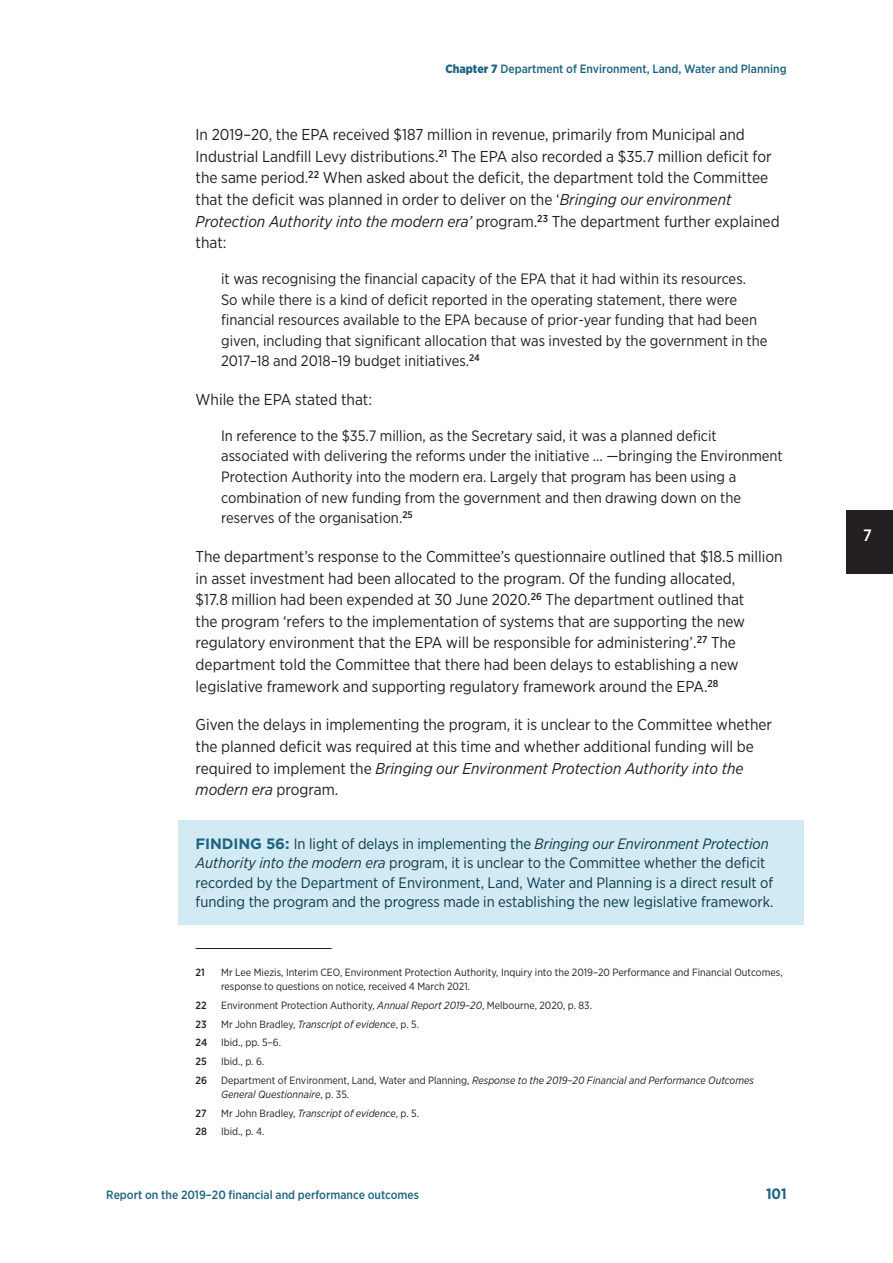
<style>
.page{position:relative;width:893px;height:1263px;background:#fff}
.page>*{position:absolute;margin:0;border:0;box-sizing:border-box;transform-origin:0 0}
.t1{font:500 16.5px "Gotham Narrow";color:#fff}
.Body{font:15.75px/21.6px "Gotham Narrow";color:#231f20}
.t2{font:15px/20.7px "Gotham Narrow";color:#231f20}
.t3{font:15px/19.5px "Gotham Narrow";color:#0e394b}
.t4{font:700 15px "Gotham Narrow";color:#1e6482}
.t5{font:500 12px "Gotham Narrow";color:#1e6482}
.Footnote{font:10.5px/14.4px "Gotham Narrow";color:#231f20}
.Footnote-2{font:italic 10.5px/14.4px "Gotham Narrow";color:#231f20}
.Footnote-3{font:500 10.5px "Gotham Narrow";color:#231f20}
.s1{font-weight:900}
.s2{font-style:italic}
.s3{font-family:"Gotham";font-weight:700;color:#1e6482}
.s4{font-style:normal}
</style>
<div class="page">
<div style="left:846px;top:510px;width:47px;height:64px;background:#231f20"></div>
<div style="left:179px;top:820px;width:625px;height:104px;background:#d1eaf3"></div>
<hr style="left:196px;top:948px;width:136px;height:1px;background:#231f20">
<p class="t5" style="left:445px;top:62px;width:343px"><span class="s1">Chapter 7</span> Department of Environment, Land, Water and Planning</p>
<p class="Body" style="left:196px;top:124px;width:585px">In 2019–20, the EPA received $187 million in revenue, primarily from Municipal and Industrial Landfill Levy distributions.<sup>21</sup> The EPA also recorded a $35.7 million deficit for the same period.<sup>22</sup> When asked about the deficit, the department told the Committee that the deficit was planned in order to deliver on the ‘<span class="s2">Bringing our environment Protection Authority into the modern era’</span> program.<sup>23</sup> The department further explained that:</p>
<p class="t2" style="left:221px;top:268px;width:548px">it was recognising the financial capacity of the EPA that it had within its resources.<br>So while there is a kind of deficit reported in the operating statement, there were financial resources available to the EPA because of prior‑year funding that had been given, including that significant allocation that was invested by the government in the 2017–18 and 2018–19 budget initiatives.<sup>24</sup></p>
<p class="Body" style="left:196px;top:388px;width:178px">While the EPA stated that:</p>
<p class="t2" style="left:221px;top:425px;width:563px">In reference to the $35.7 million, as the Secretary said, it was a planned deficit associated with delivering the reforms under the initiative … —bringing the Environment Protection Authority into the modern era. Largely that program has been using a combination of new funding from the government and then drawing down on the reserves of the organisation.<sup>25</sup></p>
<p class="Body" style="left:196px;top:545px;width:588px">The department’s response to the Committee’s questionnaire outlined that $18.5 million in asset investment had been allocated to the program. Of the funding allocated,<br>$17.8 million had been expended at 30 June 2020.<sup>26</sup> The department outlined that<br>the program ‘refers to the implementation of systems that are supporting the new regulatory environment that the EPA will be responsible for administering’.<sup>27</sup> The department told the Committee that there had been delays to establishing a new legislative framework and supporting regulatory framework around the EPA.<sup>28</sup></p>
<p class="Body" style="left:196px;top:714px;width:578px">Given the delays in implementing the program, it is unclear to the Committee whether the planned deficit was required at this time and whether additional funding will be required to implement the <span class="s2">Bringing our Environment Protection Authority into the modern era</span> program.</p>
<p class="t3" style="left:196px;top:834px;width:579px"><span class="s3">FINDING 56:</span> In light of delays in implementing the <span class="s2">Bringing our Environment Protection Authority into the modern era</span> program, it is unclear to the Committee whether the deficit recorded by the Department of Environment, Land, Water and Planning is a direct result of funding the program and the progress made in establishing the new legislative framework.</p>
<p class="Footnote-3" style="left:196px;top:965px;width:11px">21</p>
<p class="Footnote" style="left:221px;top:964px;width:563px">Mr Lee Miezis, Interim CEO, Environment Protection Authority, Inquiry into the 2019–20 Performance and Financial Outcomes, response to questions on notice, received 4 March 2021.</p>
<p class="Footnote-3" style="left:196px;top:998px;width:13px">22</p>
<p class="Footnote" style="left:221px;top:998px;width:372px">Environment Protection Authority, <span class="s2">Annual Report 2019–20</span>, Melbourne, 2020, p. 83.</p>
<p class="Footnote-3" style="left:196px;top:1017px;width:13px">23</p>
<p class="Footnote-2" style="left:221px;top:1016px;width:199px"><span class="s4">Mr John Bradley,</span> Transcript of evidence<span class="s4">, p. 5.</span></p>
<p class="Footnote-3" style="left:196px;top:1036px;width:13px">24</p>
<p class="Footnote" style="left:221px;top:1035px;width:61px">Ibid., pp. 5–6.</p>
<p class="Footnote-3" style="left:196px;top:1054px;width:13px">25</p>
<p class="Footnote" style="left:221px;top:1054px;width:45px">Ibid., p. 6.</p>
<p class="Footnote-3" style="left:196px;top:1073px;width:13px">26</p>
<p class="Footnote-2" style="left:221px;top:1072px;width:534px"><span class="s4">Department of Environment, Land, Water and Planning,</span> Response to the 2019–20 Financial and Performance Outcomes<br>General Questionnaire<span class="s4">, p. 35.</span></p>
<p class="Footnote-3" style="left:196px;top:1106px;width:13px">27</p>
<p class="Footnote-2" style="left:221px;top:1105px;width:199px"><span class="s4">Mr John Bradley,</span> Transcript of evidence<span class="s4">, p. 5.</span></p>
<p class="Footnote-3" style="left:196px;top:1125px;width:13px">28</p>
<p class="Footnote" style="left:221px;top:1124px;width:45px">Ibid., p. 4.</p>
<p class="t5" style="left:106px;top:1187px;width:314px">Report on the 2019–20 financial and performance outcomes</p>
<p class="t4" style="left:766px;top:1184px;width:22px">101</p>
<p class="t1" style="left:863px;top:524px;width:10px">7</p>
</div>
